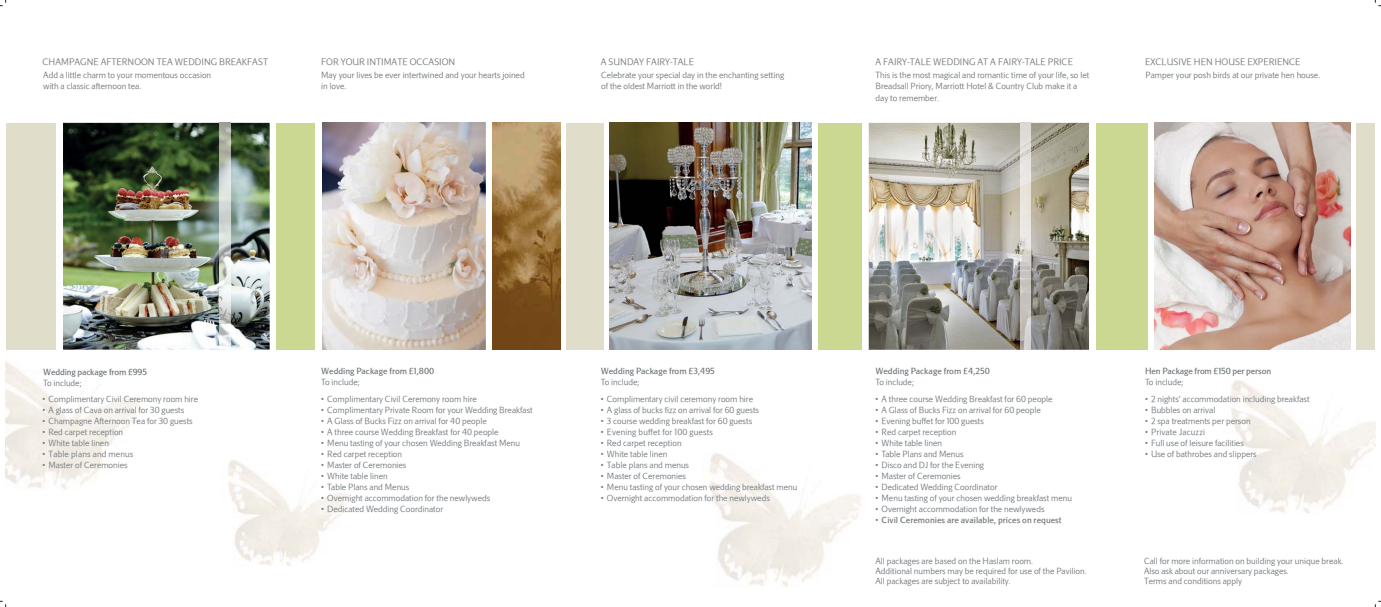
<style>
.page{position:relative;width:1381px;height:607px;background:#fff}
.page>*{position:absolute;margin:0;border:0;box-sizing:border-box;transform-origin:0 0}
.t1{font:300 9px "Marriott";color:#757b7f}
.t2{font:300 8.5px/11px "Marriott";color:#757b7f}
.t3{font:500 8.5px "Marriott";color:#757b7f}
.s1{font-weight:300}
</style>
<div class="page">
<img style="left:709px;top:453px;width:152px;height:134px">
<img style="left:6px;top:349px;width:168px;height:140px">
<img style="left:228px;top:460px;width:121px;height:106px">
<img style="left:610px;top:123px;width:201px;height:227px">
<img style="left:868px;top:123px;width:221px;height:227px">
<img style="left:1020px;top:123px;width:10px;height:227px">
<img style="left:492px;top:123px;width:68px;height:227px">
<div style="left:276px;top:123px;width:39px;height:227px;background:#cbd892"></div>
<div style="left:566px;top:123px;width:38px;height:227px;background:#e0ddcb"></div>
<div style="left:818px;top:123px;width:43px;height:227px;background:#cbd892"></div>
<div style="left:1096px;top:123px;width:51px;height:227px;background:#cbd892"></div>
<img style="left:323px;top:123px;width:163px;height:227px">
<div style="left:6px;top:123px;width:50px;height:227px;background:#e0ddcb"></div>
<img style="left:63px;top:123px;width:207px;height:226px">
<img style="left:220px;top:123px;width:10px;height:226px">
<img style="left:1230px;top:380px;width:145px;height:134px">
<img style="left:1154px;top:123px;width:196px;height:227px">
<div style="left:1356px;top:123px;width:19px;height:227px;background:#e0ddcb"></div>
<svg style="left:0;top:0;width:7px;height:7px"></svg>
<svg style="left:0;top:600px;width:7px;height:7px"></svg>
<p class="t1" style="left:43px;top:56px;width:227px">CHAMPAGNE AFTERNOON TEA WEDDING BREAKFAST</p>
<p class="t2" style="left:43px;top:70px;width:169px">Add a little charm to your momentous occasion with a classic afternoon tea.</p>
<p class="t1" style="left:321px;top:56px;width:136px">FOR YOUR INTIMATE OCCASION</p>
<p class="t2" style="left:321px;top:70px;width:205px">May your lives be ever intertwined and your hearts joined in love.</p>
<p class="t2" style="left:601px;top:70px;width:184px">Celebrate your special day in the enchanting setting of the oldest Marriott in the world!</p>
<p class="t1" style="left:601px;top:56px;width:95px">A SUNDAY FAIRY-TALE</p>
<p class="t1" style="left:875px;top:56px;width:199px">A FAIRY-TALE WEDDING AT A FAIRY-TALE PRICE</p>
<p class="t2" style="left:875px;top:70px;width:215px">This is the most magical and romantic time of your life, so let</p>
<p class="t2" style="left:1145px;top:70px;width:176px">Pamper your posh birds at our private hen house.</p>
<p class="t2" style="left:875px;top:81px;width:203px">Breadsall Priory, Marriott Hotel &amp; Country Club make it a day to remember.</p>
<p class="t1" style="left:1145px;top:56px;width:157px">EXCLUSIVE HEN HOUSE EXPERIENCE</p>
<p class="t3" style="left:43px;top:366px;width:105px">Wedding package from £995</p>
<p class="t2" style="left:43px;top:377px;width:40px">To include;</p>
<p class="t2" style="left:42px;top:393px;width:157px">• Complimentary Civil Ceremony room hire</p>
<p class="t2" style="left:42px;top:404px;width:143px">• A glass of Cava on arrival for 30 guests</p>
<p class="t2" style="left:42px;top:415px;width:152px">• Champagne Afternoon Tea for 30 guests</p>
<p class="t2" style="left:42px;top:426px;width:82px">• Red carpet reception</p>
<p class="t2" style="left:42px;top:437px;width:68px">• White table linen</p>
<p class="t2" style="left:42px;top:448px;width:92px">• Table plans and menus</p>
<p class="t2" style="left:42px;top:459px;width:87px">• Master of Ceremonies</p>
<p class="t3" style="left:321px;top:365px;width:115px">Wedding Package from £1,800</p>
<p class="t2" style="left:321px;top:376px;width:40px">To include;</p>
<p class="t2" style="left:321px;top:393px;width:157px">• Complimentary Civil Ceremony room hire</p>
<p class="t2" style="left:321px;top:404px;width:213px">• Complimentary Private Room for your Wedding Breakfast</p>
<p class="t2" style="left:321px;top:415px;width:167px">• A Glass of Bucks Fizz on arrival for 40 people</p>
<p class="t2" style="left:321px;top:426px;width:179px">• A three course Wedding Breakfast for 40 people</p>
<p class="t2" style="left:321px;top:437px;width:200px">• Menu tasting of your chosen Wedding Breakfast Menu</p>
<p class="t2" style="left:321px;top:448px;width:82px">• Red carpet reception</p>
<p class="t2" style="left:321px;top:459px;width:87px">• Master of Ceremonies</p>
<p class="t2" style="left:321px;top:470px;width:68px">• White table linen</p>
<p class="t2" style="left:321px;top:481px;width:90px">• Table Plans and Menus</p>
<p class="t2" style="left:321px;top:492px;width:170px">• Overnight accommodation for the newlyweds</p>
<p class="t2" style="left:321px;top:503px;width:123px">• Dedicated Wedding Coordinator</p>
<p class="t3" style="left:601px;top:365px;width:116px">Wedding Package from £3,495</p>
<p class="t2" style="left:601px;top:376px;width:40px">To include;</p>
<p class="t2" style="left:601px;top:393px;width:154px">• Complimentary civil ceremony room hire</p>
<p class="t2" style="left:601px;top:404px;width:160px">• A glass of bucks fizz on arrival for 60 guests</p>
<p class="t2" style="left:601px;top:415px;width:153px">• 3 course wedding breakfast for 60 guests</p>
<p class="t2" style="left:601px;top:426px;width:113px">• Evening buffet for 100 guests</p>
<p class="t2" style="left:601px;top:437px;width:82px">• Red carpet reception</p>
<p class="t2" style="left:601px;top:448px;width:68px">• White table linen</p>
<p class="t2" style="left:601px;top:459px;width:90px">• Table plans and menus</p>
<p class="t2" style="left:601px;top:470px;width:87px">• Master of Ceremonies</p>
<p class="t2" style="left:601px;top:481px;width:198px">• Menu tasting of your chosen wedding breakfast menu</p>
<p class="t2" style="left:601px;top:492px;width:170px">• Overnight accommodation for the newlyweds</p>
<p class="t3" style="left:1145px;top:365px;width:127px">Hen Package from £150 per person</p>
<p class="t2" style="left:1145px;top:376px;width:40px">To include;</p>
<p class="t2" style="left:1145px;top:393px;width:166px">• 2 nights’ accommodation including breakfast</p>
<p class="t2" style="left:1145px;top:404px;width:72px">• Bubbles on arrival</p>
<p class="t2" style="left:1145px;top:415px;width:107px">• 2 spa treatments per person</p>
<p class="t2" style="left:1145px;top:426px;width:62px">• Private Jacuzzi</p>
<p class="t2" style="left:1145px;top:437px;width:100px">• Full use of leisure facilities</p>
<p class="t2" style="left:1145px;top:448px;width:113px">• Use of bathrobes and slippers</p>
<p class="t3" style="left:875px;top:365px;width:116px">Wedding Package from £4,250</p>
<p class="t2" style="left:875px;top:376px;width:40px">To include;</p>
<p class="t2" style="left:875px;top:393px;width:179px">• A three course Wedding Breakfast for 60 people</p>
<p class="t2" style="left:875px;top:404px;width:167px">• A Glass of Bucks Fizz on arrival for 60 people</p>
<p class="t2" style="left:875px;top:415px;width:110px">• Evening buffet for 100 guests</p>
<p class="t2" style="left:875px;top:426px;width:82px">• Red carpet reception</p>
<p class="t2" style="left:875px;top:437px;width:68px">• White table linen</p>
<p class="t2" style="left:875px;top:448px;width:90px">• Table Plans and Menus</p>
<p class="t2" style="left:875px;top:459px;width:110px">• Disco and DJ for the Evening</p>
<p class="t2" style="left:875px;top:470px;width:87px">• Master of Ceremonies</p>
<p class="t2" style="left:875px;top:481px;width:123px">• Dedicated Wedding Coordinator</p>
<p class="t2" style="left:875px;top:492px;width:198px">• Menu tasting of your chosen wedding breakfast menu</p>
<p class="t2" style="left:875px;top:503px;width:170px">• Overnight accommodation for the newlyweds</p>
<p class="t3" style="left:875px;top:514px;width:188px"><span class="s1">•</span> Civil Ceremonies are available, prices on request</p>
<p class="t2" style="left:875px;top:555px;width:213px;line-height:10.2px">All packages are based on the Haslam room.<br>Additional numbers may be required for use of the Pavilion.<br>All packages are subject to availability.</p>
<p class="t2" style="left:1144px;top:555px;width:201px;line-height:10.2px">Call for more information on building your unique break.<br>Also ask about our anniversary packages.<br>Terms and conditions apply</p>
</div>
